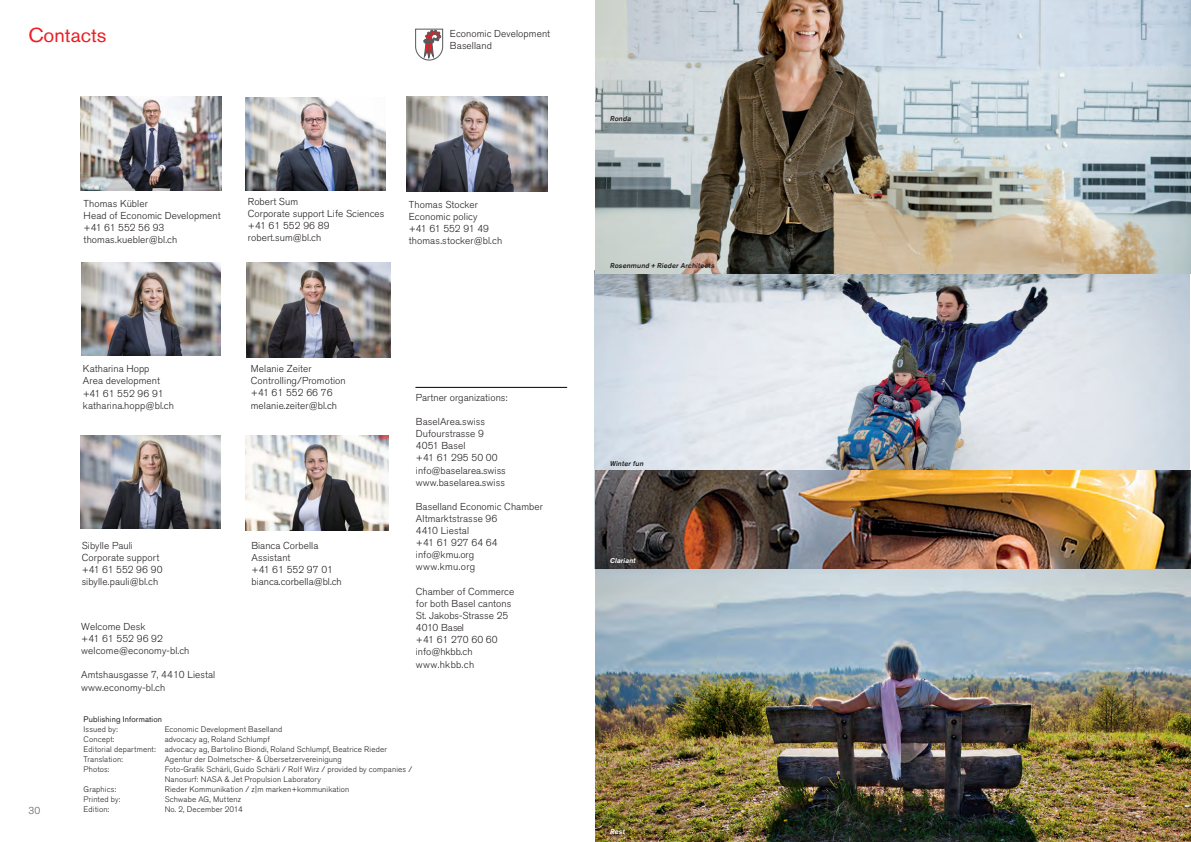
<style>
.page{position:relative;width:1191px;height:842px;background:#fff}
.page>*{position:absolute;margin:0;border:0;box-sizing:border-box;transform-origin:0 0}
.t1{font:20px "Akzidenz Grotesk Std";color:#ee1d23}
.t2{font:300 10px/12.1px "Akzidenz Grotesk Std";letter-spacing:.005em;color:#231f20}
.t3{font:300 10px "Akzidenz Grotesk BE";letter-spacing:.005em;color:#231f20}
.t4{font:300 10px "Akzidenz Grotesk Std";color:#57585a}
.t5{font:300 8px/10px "Akzidenz Grotesk Std";letter-spacing:.02em;color:#231f20}
.t6{font:8px "Akzidenz Grotesk Std";letter-spacing:.02em;color:#231f20}
.t7{font:italic 500 7px "Akzidenz Grotesk Std";color:#231f20}
.t8{font:italic 500 7px "Akzidenz Grotesk Std";color:#fff}
</style>
<div class="page">
<img style="left:594px;top:270px;width:595px;height:298px">
<img style="left:595px;top:470px;width:596px;height:372px">
<img style="left:596px;top:0;width:595px;height:274px">
<img style="left:596px;top:470px;width:595px;height:98px">
<svg style="left:415px;top:29px;width:28px;height:32px"></svg>
<hr style="left:415px;top:387px;width:152px;height:1px;background:#000">
<img style="left:81px;top:97px;width:141px;height:94px">
<img style="left:406px;top:97px;width:141px;height:94px">
<img style="left:81px;top:262px;width:140px;height:93px">
<img style="left:246px;top:262px;width:144px;height:96px">
<img style="left:81px;top:436px;width:140px;height:93px">
<img style="left:245px;top:435px;width:143px;height:95px">
<img style="left:246px;top:97px;width:139px;height:94px">
<h1 class="t1" style="left:28px;top:23px;width:80px">Contacts</h1>
<p class="t2" style="left:450px;top:28px;width:102px">Economic Development<br>Baselland</p>
<p class="t2" style="left:84px;top:197px;width:138px">Thomas Kübler<br>Head of Economic Development +41 61 552 56 93 thomas.kuebler@bl.ch</p>
<p class="t2" style="left:248px;top:195px;width:138px">Robert Sum<br>Corporate support Life Sciences +41 61 552 96 89 robert.sum@bl.ch</p>
<p class="t2" style="left:409px;top:198px;width:95px">Thomas Stocker<br>Economic policy<br>+41 61 552 91 49 thomas.stocker@bl.ch</p>
<p class="t4" style="left:28px;top:804px;width:13px">30</p>
<p class="t2" style="left:83px;top:363px;width:93px">Katharina Hopp<br>Area development +41 61 552 96 91 katharina.hopp@bl.ch</p>
<p class="t2" style="left:251px;top:363px;width:96px">Melanie Zeiter<br>Controlling/Promotion +41 61 552 66 76 melanie.zeiter@bl.ch</p>
<p class="t3" style="left:82px;top:539px;width:53px">Sibylle Pauli</p>
<p class="t2" style="left:82px;top:551px;width:83px">Corporate support +41 61 552 96 90 sibylle.pauli@bl.ch</p>
<p class="t2" style="left:81px;top:621px;width:110px">Welcome Desk<br>+41 61 552 96 92 welcome@economy-bl.ch</p>
<p class="t2" style="left:81px;top:669px;width:135px">Amtshausgasse 7, 4410 Liestal www.economy-bl.ch</p>
<p class="t2" style="left:251px;top:539px;width:92px">Bianca Corbella<br>Assistant<br>+41 61 552 97 01 bianca.corbella@bl.ch</p>
<p class="t6" style="left:84px;top:715px;width:80px">Publishing Information</p>
<p class="t5" style="left:84px;top:725px;width:36px">Issued by:</p>
<p class="t5" style="left:165px;top:725px;width:119px">Economic Development Baselland</p>
<p class="t5" style="left:84px;top:735px;width:32px">Concept:</p>
<p class="t5" style="left:84px;top:735px;width:305px;text-indent:81px">advocacy ag, Roland Schlumpf<br>Editorial department: advocacy ag, Bartolino Biondi, Roland Schlumpf, Beatrice Rieder<br>Translation:</p>
<p class="t5" style="left:165px;top:755px;width:179px">Agentur der Dolmetscher- &amp; Übersetzervereinigung</p>
<p class="t2" style="left:416px;top:391px;width:93px">Partner organizations:</p>
<p class="t2" style="left:416px;top:416px;width:91px">BaselArea.swiss<br>Dufourstrasse 9<br>4051 Basel<br>+41 61 295 50 00 info@baselarea.swiss www.baselarea.swiss</p>
<p class="t2" style="left:416px;top:501px;width:128px">Baselland Economic Chamber<br>Altmarktstrasse 96<br>4410 Liestal<br>+41 61 927 64 64 info@kmu.org<br>www.kmu.org</p>
<p class="t2" style="left:416px;top:585px;width:100px">Chamber of Commerce for both Basel cantons<br>St. Jakobs-Strasse 25<br>4010 Basel<br>+41 61 270 60 60 info@hkbb.ch www.hkbb.ch</p>
<p class="t5" style="left:84px;top:765px;width:27px">Photos:</p>
<p class="t5" style="left:165px;top:765px;width:249px">Foto-Grafik Schärli, Guido Schärli / Rolf Wirz / provided by companies /<br>Nanosurf: NASA &amp; Jet Propulsion Laboratory</p>
<p class="t5" style="left:84px;top:785px;width:34px">Graphics:</p>
<p class="t5" style="left:165px;top:785px;width:186px">Rieder Kommunikation / z|m marken+kommunikation</p>
<p class="t5" style="left:84px;top:795px;width:38px">Printed by:</p>
<p class="t5" style="left:165px;top:795px;width:78px">Schwabe AG, Muttenz</p>
<p class="t5" style="left:84px;top:805px;width:27px">Edition:</p>
<p class="t5" style="left:165px;top:805px;width:80px">No. 2, December 2014</p>
<p class="t7" style="left:609px;top:114px;width:24px">Ronda</p>
<p class="t7" style="left:609px;top:262px;width:108px">Rosenmund + Rieder Architects</p>
<p class="t7" style="left:609px;top:459px;width:37px">Winter fun</p>
<p class="t8" style="left:609px;top:556px;width:29px">Clariant</p>
<p class="t8" style="left:609px;top:827px;width:18px">Rest</p>
</div>
